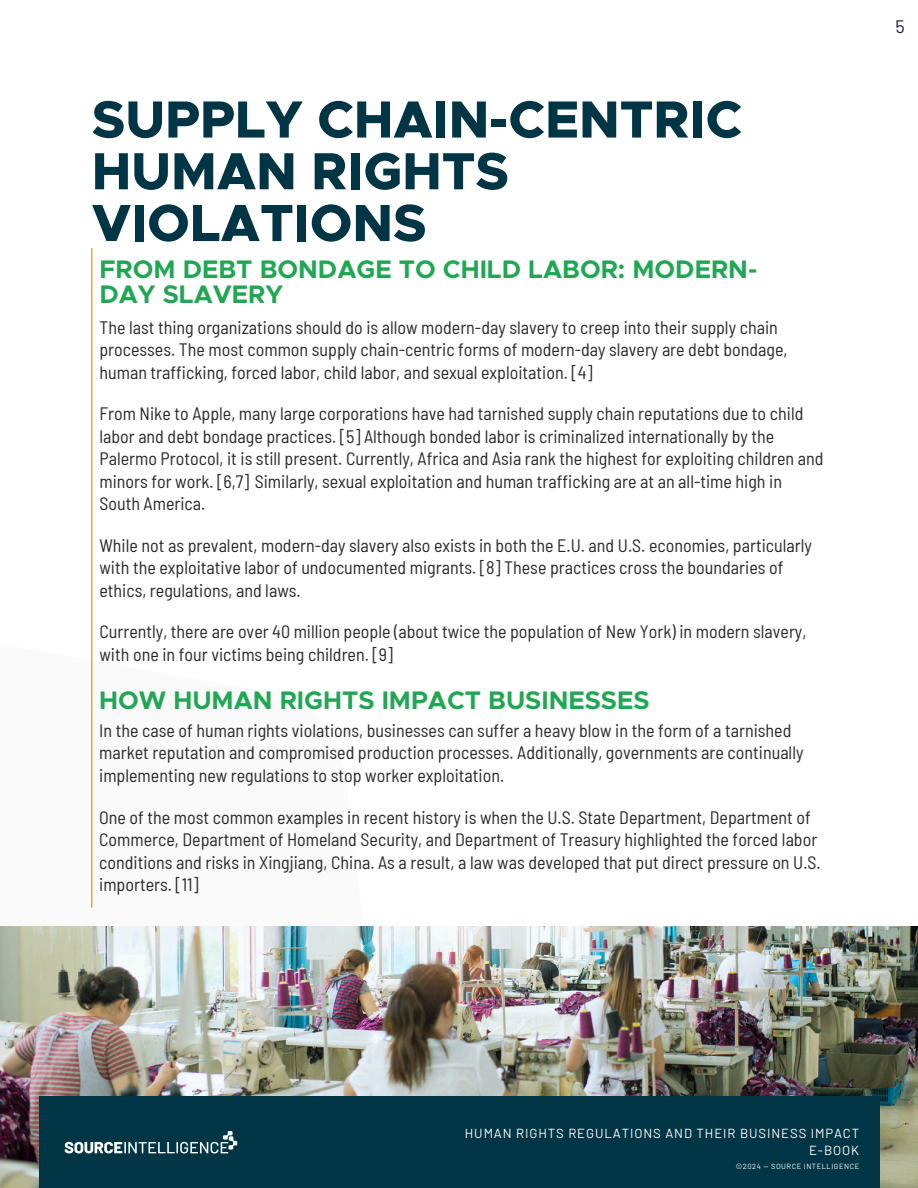
<style>
.page{position:relative;width:918px;height:1188px;background:#fff}
.page>*{position:absolute;margin:0;border:0;box-sizing:border-box;transform-origin:0 0}
.t1{font:800 52.5px/51.8px "Metropolis";color:#003545}
.t2{font:700 25.5px/24.8px "Metropolis";color:#21a753}
.t3{font:semi-condensed 18px/22.5px "Barlow";color:#292929}
.t4{font:18px "Barlow";color:#112037}
.t5{font:13.05px/17.4px "Barlow";letter-spacing:.07em;color:#fff;text-align:right}
.t6{font:7.5px "Barlow";letter-spacing:.07em;color:#fff}
</style>
<div class="page">
<img style="left:0;top:926px;width:918px;height:262px">
<div style="left:39px;top:1096px;width:840px;height:92px;background:#003545"></div>
<svg style="left:65px;top:1131px;width:172px;height:22px"></svg>
<hr style="left:91px;top:248px;width:1px;height:660px;background:#c39700">
<h3 class="t1" style="left:92px;top:96px;width:652px">SUPPLY CHAIN-CENTRIC<br>HUMAN RIGHTS<br>VIOLATIONS</h3>
<p class="t2" style="left:99px;top:258px;width:659px">FROM DEBT BONDAGE TO CHILD LABOR: MODERN-<br>DAY SLAVERY</p>
<h1 class="t3" style="left:99px;top:315px;width:690px">The last thing organizations should do is allow modern-day slavery to creep into their supply chain processes. The most common supply chain-centric forms of modern-day slavery are debt bondage, human trafficking, forced labor, child labor, and sexual exploitation. [4]</h1>
<h2 class="t3" style="left:99px;top:402px;width:726px">From Nike to Apple, many large corporations have had tarnished supply chain reputations due to child labor and debt bondage practices. [5] Although bonded labor is criminalized internationally by the Palermo Protocol, it is still present. Currently, Africa and Asia rank the highest for exploiting children and minors for work. [6,7] Similarly, sexual exploitation and human trafficking are at an all-time high in South America.</h2>
<h3 class="t3" style="left:99px;top:533px;width:714px">While not as prevalent, modern-day slavery also exists in both the E.U. and U.S. economies, particularly with the exploitative labor of undocumented migrants. [8] These practices cross the boundaries of ethics, regulations, and laws.</h3>
<h3 class="t3" style="left:99px;top:620px;width:708px">Currently, there are over 40 million people (about twice the population of New York) in modern slavery, with one in four victims being children. [9]</h3>
<h4 class="t2" style="left:99px;top:689px;width:552px">HOW HUMAN RIGHTS IMPACT BUSINESSES</h4>
<p class="t3" style="left:99px;top:718px;width:706px">In the case of human rights violations, businesses can suffer a heavy blow in the form of a tarnished market reputation and compromised production processes. Additionally, governments are continually implementing new regulations to stop worker exploitation.</p>
<p class="t3" style="left:99px;top:805px;width:723px">One of the most common examples in recent history is when the U.S. State Department, Department of Commerce, Department of Homeland Security, and Department of Treasury highlighted the forced labor conditions and risks in Xingjiang, China. As a result, a law was developed that put direct pressure on U.S. importers. [11]</p>
<p class="t4" style="left:895px;top:15px;width:11px">5</p>
<h3 class="t5" style="left:465px;top:1124px;width:396px">HUMAN RIGHTS REGULATIONS AND THEIR BUSINESS IMPACT<br>E-BOOK</h3>
<h2 class="t6" style="left:736px;top:1161px;width:125px">©2024 — SOURCE INTELLIGENCE</h2>
</div>
